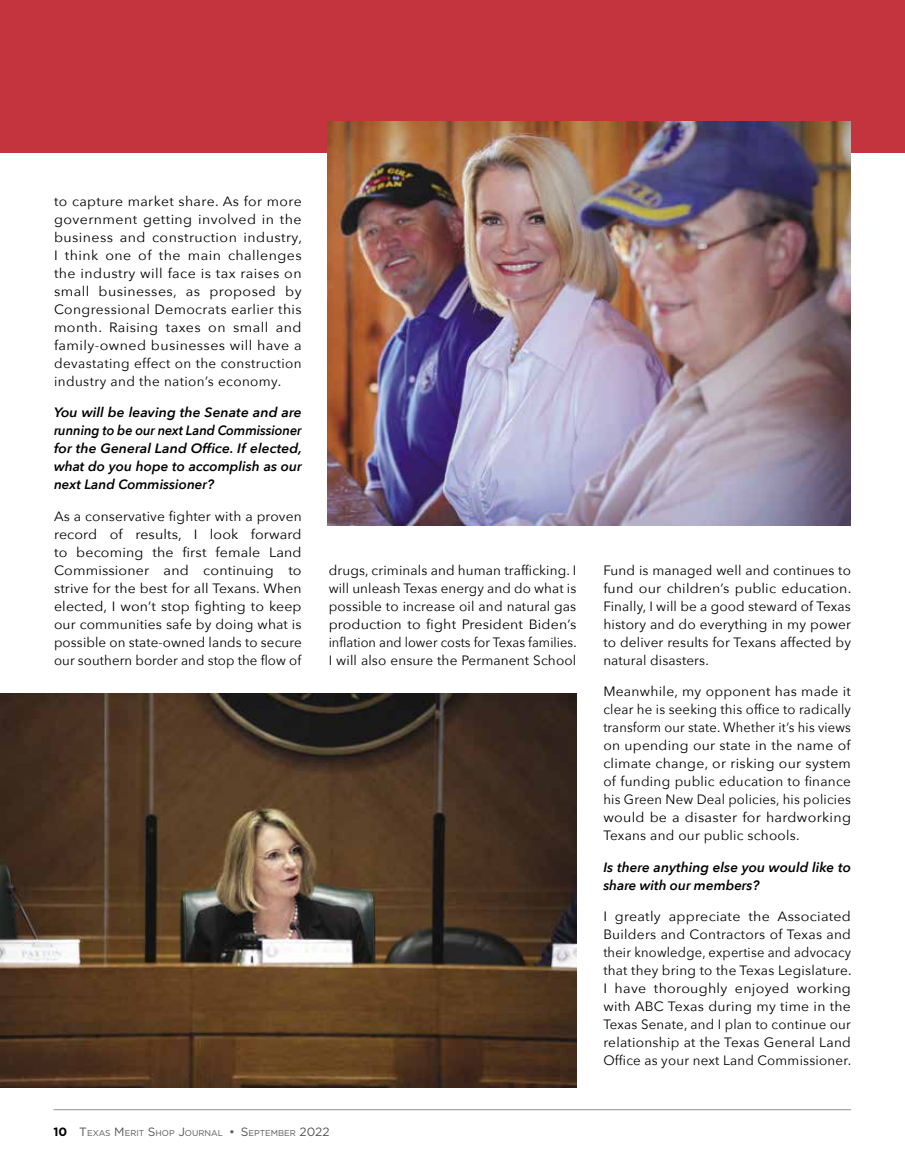
<style>
.page{position:relative;width:905px;height:1175px;background:#fff}
.page>*{position:absolute;margin:0;border:0;box-sizing:border-box;transform-origin:0 0}
.t1{font:13.5px/18px "Avenir Next";letter-spacing:.01em;color:#000;text-align:justify}
.t2{font:13.5px/18px "Avenir Next";letter-spacing:.01em;color:#000;text-align:justify;scale:1.05 1}
.t3{font:italic 600 13.5px/18px "Avenir Next";color:#000;text-align:justify;scale:1.04 1}
.t4{font:italic 600 13.5px/18px "Avenir Next";color:#000}
.t5{font:8.4px "Gotham";color:#555}
.s1{font-weight:700;font-size:12px;color:#000}
.s2{font-size:12px}
</style>
<div class="page">
<div style="left:0;top:0;width:904px;height:153px;background:#c3343e"></div>
<hr style="left:53px;top:1109px;width:797px;height:1px;background:#939393">
<img style="left:327px;top:122px;width:523px;height:403px">
<img style="left:0;top:693px;width:577px;height:394px">
<p class="t1" style="left:54px;top:191px;width:249px">to capture market share. As for more government getting involved in the business and construction industry, I think one of the main challenges the industry will face is tax raises on small businesses, as proposed by Congressional Democrats earlier this month. Raising taxes on small and family-owned businesses will have a devastating effect on the construction industry and the nation’s economy.</p>
<p class="t3" style="left:54px;top:403px;width:240px">You will be leaving the Senate and are running to be our next Land Commissioner for the General Land Office. If elected, what do you hope to accomplish as our next Land Commissioner?</p>
<p class="t1" style="left:54px;top:506px;width:249px">As a conservative fighter with a proven record of results, I look forward to becoming the first female Land Commissioner and continuing to strive for the best for all Texans. When elected, I won’t stop fighting to keep our communities safe by doing what is possible on state-owned lands to secure our southern border and stop the flow of</p>
<p class="t1" style="left:328px;top:560px;width:249px">drugs, criminals and human trafficking. I will unleash Texas energy and do what is possible to increase oil and natural gas production to fight President Biden’s inflation and lower costs for Texas families.<br>I will also ensure the Permanent School</p>
<p class="t1" style="left:603px;top:560px;width:249px">Fund is managed well and continues to fund our children’s public education.<br>Finally, I will be a good steward of Texas history and do everything in my power to deliver results for Texans affected by natural disasters.</p>
<p class="t1" style="left:603px;top:682px;width:249px">Meanwhile, my opponent has made it clear he is seeking this office to radically transform our state. Whether it’s his views on upending our state in the name of climate change, or risking our system of funding public education to finance his Green New Deal policies, his policies would be a disaster for hardworking Texans and our public schools.</p>
<p class="t4" style="left:603px;top:857px;width:249px">Is there anything else you would like to share with our members?</p>
<p class="t2" style="left:603px;top:907px;width:238px">I greatly appreciate the Associated Builders and Contractors of Texas and their knowledge, expertise and advocacy that they bring to the Texas Legislature.<br>I have thoroughly enjoyed working with ABC Texas during my time in the Texas Senate, and I plan to continue our relationship at the Texas General Land Office as your next Land Commissioner.</p>
<p class="t5" style="left:53px;top:1127px;width:277px"><span class="s1">10</span> <span class="s2">T</span>EXAS <span class="s2">M</span> ERIT <span class="s2">S</span>HOP <span class="s2">J</span>OURNAL <span class="s2">• S</span>EPTEMBER <span class="s2">2022</span></p>
</div>
